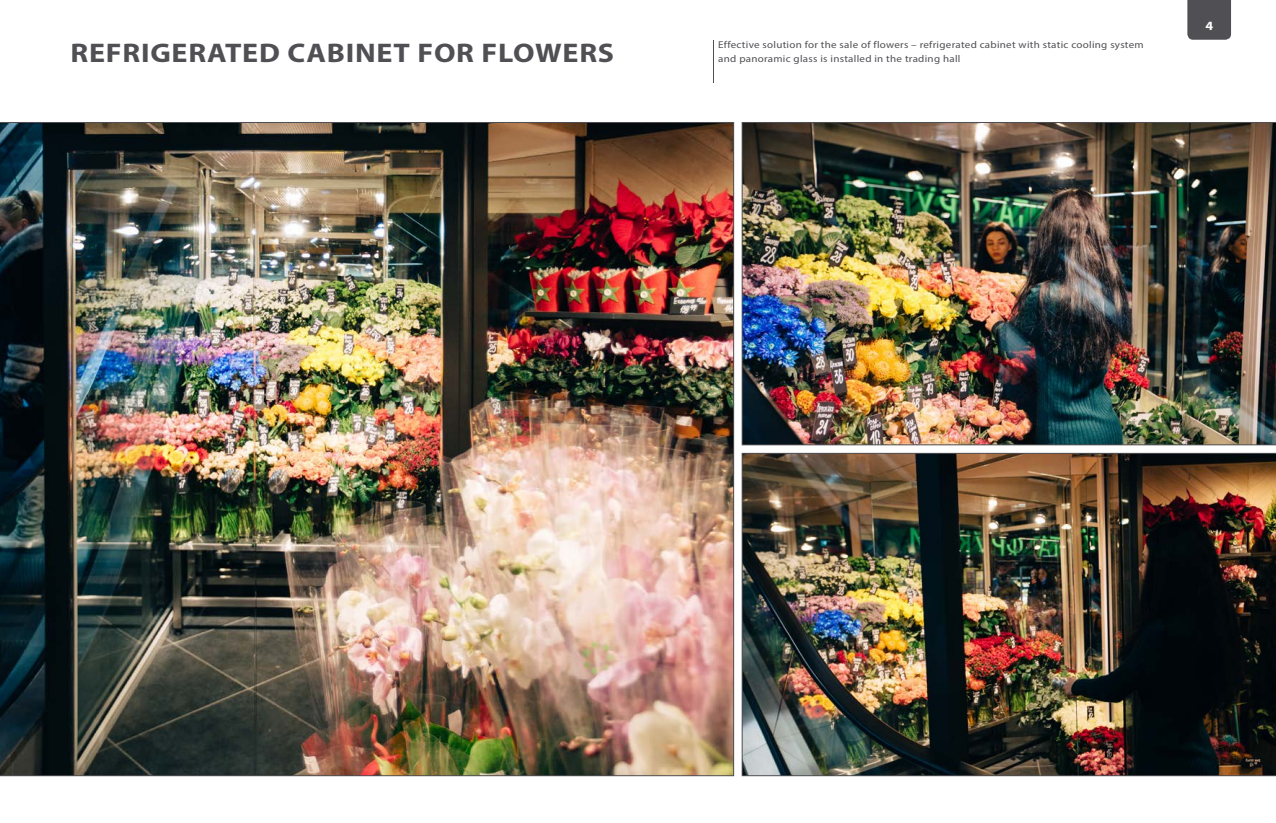
<style>
.page{position:relative;width:1276px;height:823px;background:#fff}
.page>*{position:absolute;margin:0;border:0;box-sizing:border-box;transform-origin:0 0}
.t1{font:700 27px "Myriad Pro";letter-spacing:.025em;color:#504f53;scale:1.11 1}
.t2{font:700 12.6px "Myriad Pro";color:#fff;scale:1.11 1}
.t3{font:9.9px "Myriad Pro";letter-spacing:.025em;color:#504f53;scale:1.11 1}
</style>
<div class="page">
<div style="left:1187px;top:0;width:44px;height:40px;background:#504f53"></div>
<img style="left:0;top:122px;width:734px;height:653px">
<img style="left:742px;top:453px;width:534px;height:322px">
<img style="left:742px;top:122px;width:534px;height:323px">
<hr style="left:713px;top:40px;width:1px;height:42px;background:#504f53">
<p class="t3" style="left:718px;top:39px;width:385px">Effective solution for the sale of flowers – refrigerated cabinet with static cooling system</p>
<h1 class="t1" style="left:71px;top:35px;width:491px">REFRIGERATED CABINET FOR FLOWERS</h1>
<p class="t3" style="left:718px;top:53px;width:220px">and panoramic glass is installed in the trading hall</p>
<p class="t2" style="left:1205px;top:18px;width:9px">4</p>
</div>
